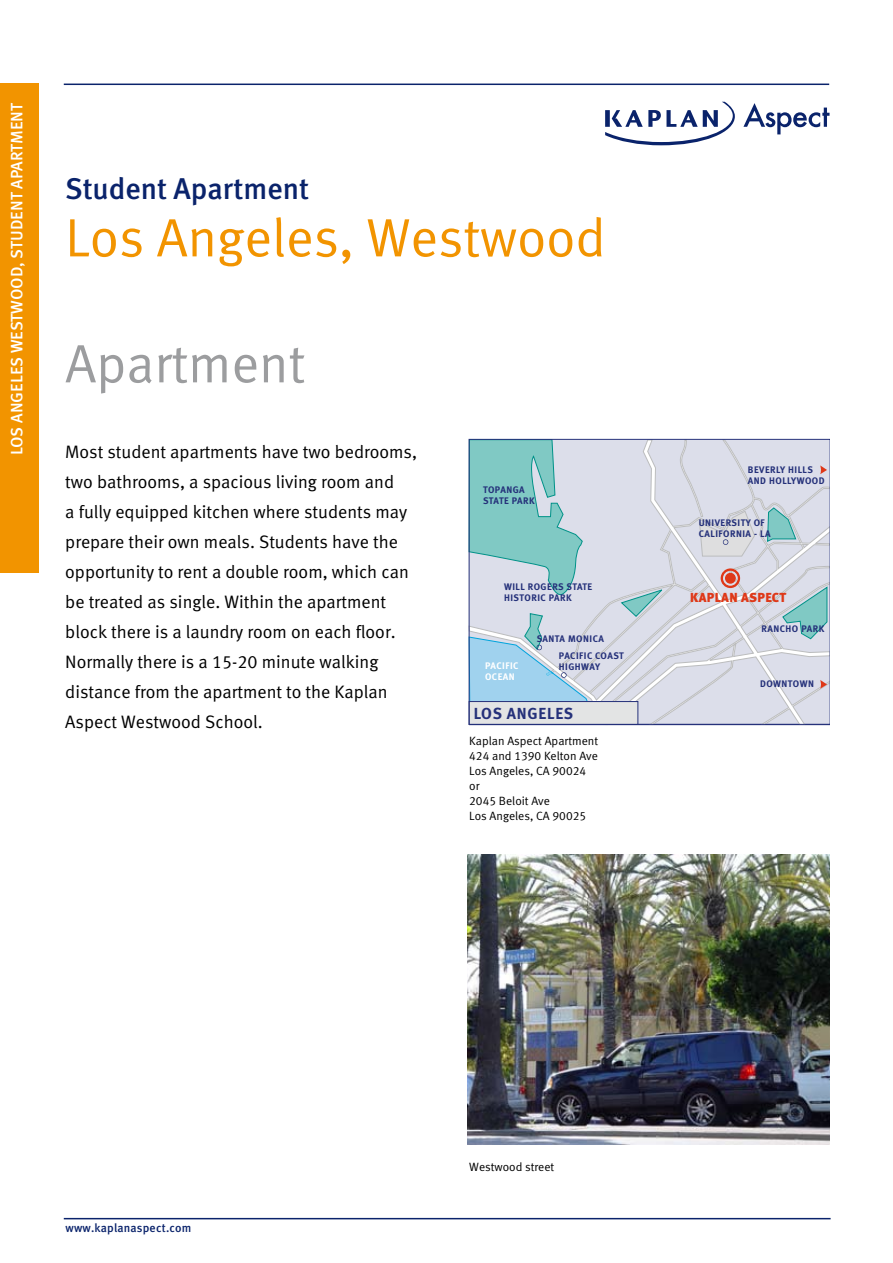
<style>
.page{position:relative;width:893px;height:1263px;background:#fff}
.page>*{position:absolute;margin:0;border:0;box-sizing:border-box;transform-origin:0 0}
.t1{font:54px "Meta Normal LF";color:#f29400}
.t2{font:54px "Meta Normal LF";color:#9c9d9f}
.t3{font:30px "Meta Medium LF";color:#0a236b}
.t4{font:18px/30px "Meta Normal LF";color:#000}
.t5{font:16.5px "Meta Medium LF Caps";color:#fff}
.t6{font:700 16.05px "Meta";letter-spacing:.05em;color:#25317a}
.t7{font:900 13.05px "Meta";letter-spacing:.025em;color:#df3818}
.t8{font:12px/15px "Meta Normal LF";color:#000}
.t9{font:12px "Meta Medium LF";letter-spacing:.02em;color:#0a236b}
.t10{font:700 9.45px/10.9px "Meta";letter-spacing:.05em;color:#25317a}
.t11{font:700 9.45px/10.9px "Meta";letter-spacing:.05em;color:#fff}
</style>
<div class="page">
<svg style="left:469px;top:439px;width:360px;height:286px;background:#c7d5df"></svg>
<img style="left:468px;top:854px;width:361px;height:291px">
<div style="left:0;top:83px;width:38px;height:490px;background:#f29400"></div>
<svg style="left:743px;top:103px;width:86px;height:31px"></svg>
<svg style="left:605px;top:102px;width:130px;height:43px"></svg>
<hr style="left:64px;top:1218px;width:767px;height:1px;background:#0a236b">
<hr style="left:64px;top:84px;width:765px;height:1px;background:#0a236b">
<p class="t5" style="left:7px;top:455px;width:354px;rotate:-90deg">los angeles westwood, Student apartment</p>
<h2 class="t3" style="left:65px;top:172px;width:245px">Student Apartment</h2>
<h1 class="t1" style="left:65px;top:206px;width:542px">Los Angeles, Westwood</h1>
<h1 class="t2" style="left:65px;top:332px;width:241px">Apartment</h1>
<p class="t4" style="left:65px;top:437px;width:353px">Most student apartments have two bedrooms, two bathrooms, a spacious living room and<br>a fully equipped kitchen where students may prepare their own meals. Students have the opportunity to rent a double room, which can be treated as single. Within the apartment block there is a laundry room on each floor.<br>Normally there is a 15-20 minute walking distance from the apartment to the Kaplan Aspect Westwood School.</p>
<p class="t10" style="left:483px;top:484px;width:53px">TOPANGA<br>STATE PARK</p>
<p class="t10" style="left:504px;top:581px;width:90px">WILL ROGERS STATE<br>HISTORIC PARK</p>
<p class="t11" style="left:485px;top:660px;width:35px">PACIFIC<br>OCEAN</p>
<p class="t10" style="left:537px;top:633px;width:69px">SANTA MONICA</p>
<p class="t10" style="left:559px;top:650px;width:66px">PACIFIC COAST<br>HIGHWAY</p>
<p class="t6" style="left:474px;top:703px;width:101px">LOS ANGELES</p>
<p class="t8" style="left:469px;top:733px;width:130px">Kaplan Aspect Apartment<br>424 and 1390 Kelton Ave<br>Los Angeles, CA 90024 or<br>2045 Beloit Ave<br>Los Angeles, CA 90025</p>
<p class="t10" style="left:748px;top:464px;width:78px">BEVERLY HILLS<br>AND HOLLYWOOD</p>
<p class="t10" style="left:699px;top:517px;width:73px">UNIVERSITY OF<br>CALIFORNIA - LA</p>
<p class="t7" style="left:690px;top:590px;width:97px">KAPLAN ASPECT</p>
<p class="t10" style="left:761px;top:623px;width:64px">RANCHO PARK</p>
<p class="t10" style="left:760px;top:678px;width:55px">DOWNTOWN</p>
<p class="t9" style="left:65px;top:1221px;width:127px">www.kaplanaspect.com</p>
<p class="t8" style="left:469px;top:1159px;width:87px">Westwood street</p>
</div>
